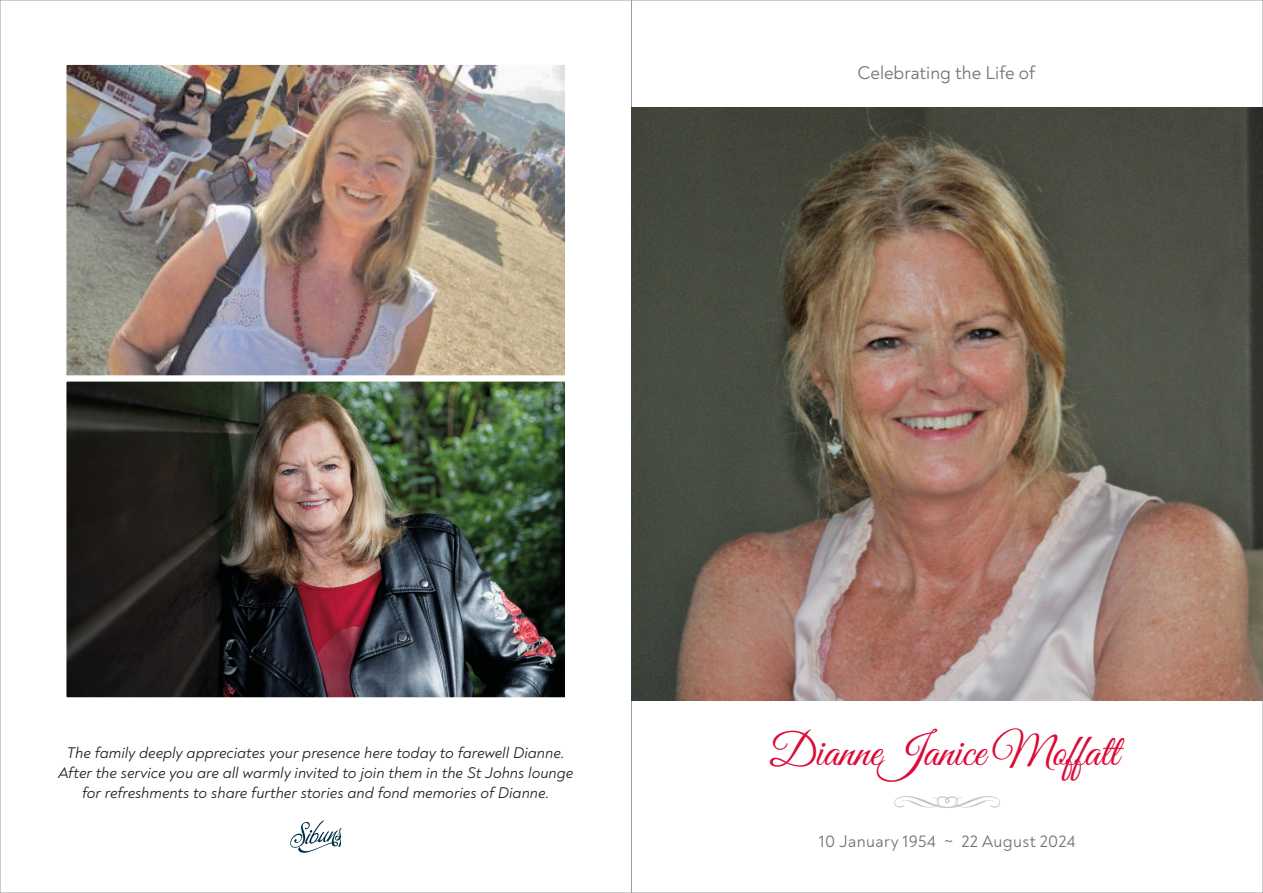
<style>
.page{position:relative;width:1263px;height:893px;background:#fff}
.page>*{position:absolute;margin:0;border:0;box-sizing:border-box;transform-origin:0 0}
.t1{font:45px "Great Vibes";color:#dd0a36}
.t2{font:18.75px "Noah";color:#70706f}
.t3{font:17.25px "Noah";letter-spacing:.025em;color:#70706f}
.t4{font:italic 15.75px/20px "Noah";color:#1d1d1b;text-align:center}
</style>
<div class="page">
<svg style="left:290px;top:820px;width:51px;height:33px"></svg>
<img style="left:67px;top:66px;width:497px;height:309px">
<div style="left:60px;top:59px;width:511px;height:323px;border:6px solid #fff"></div>
<img style="left:67px;top:383px;width:497px;height:313px">
<div style="left:60px;top:376px;width:511px;height:327px;border:6px solid #fff"></div>
<img style="left:631px;top:107px;width:632px;height:593px">
<svg style="left:894px;top:796px;width:106px;height:12px"></svg>
<p class="t2" style="left:857px;top:61px;width:179px">Celebrating the Life of</p>
<p class="t4" style="left:58px;top:742px;width:517px">The family deeply appreciates your presence here today to farewell Dianne.<br>After the service you are all warmly invited to join them in the St Johns lounge for refreshments to share further stories and fond memories of Dianne.</p>
<h1 class="t1" style="left:770px;top:723px;width:350px">DianneJanice Moffatt</h1>
<p class="t3" style="left:819px;top:830px;width:258px">10 January 1954 ~ 22 August 2024</p>
</div>
